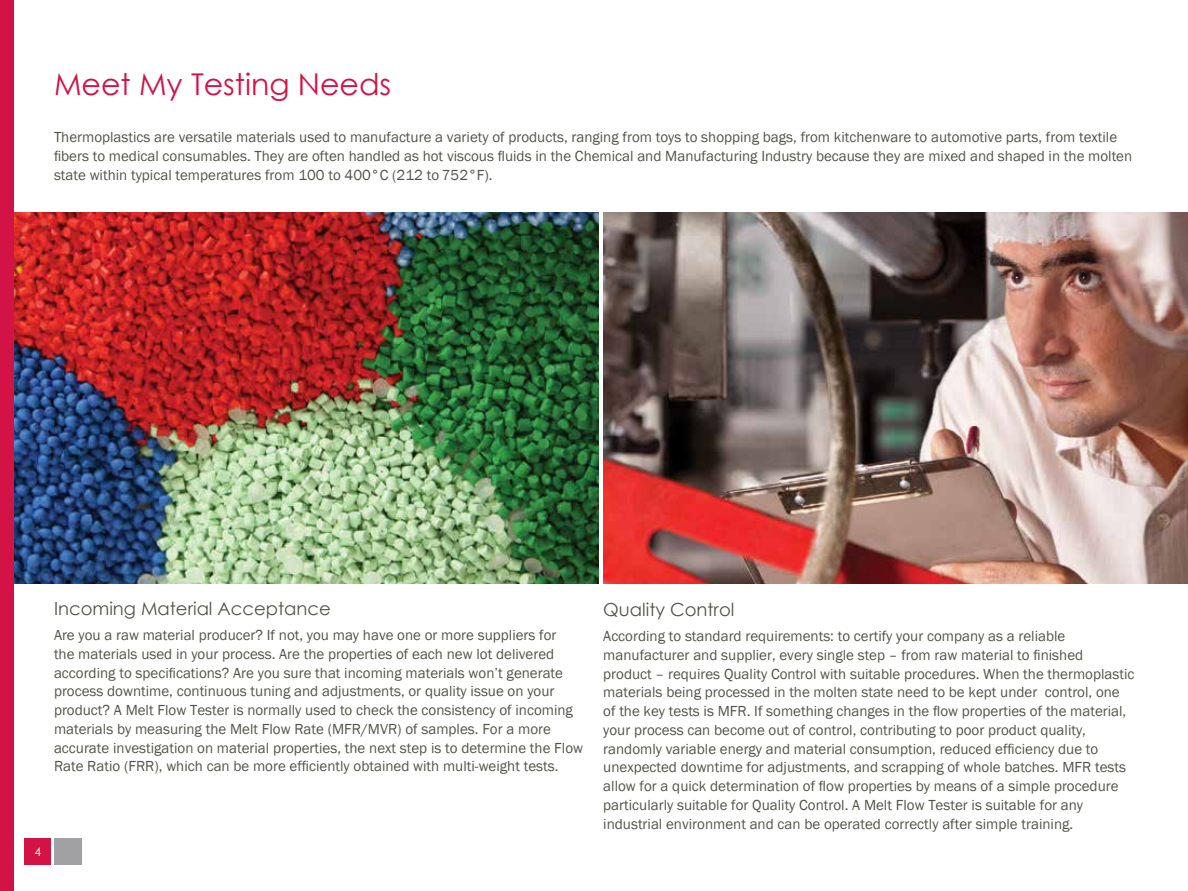
<style>
.page{position:relative;width:1188px;height:891px;background:#fff}
.page>*{position:absolute;margin:0;border:0;box-sizing:border-box;transform-origin:0 0}
.t1{font:30px "Century Gothic";color:#d31245}
.t2{font:18px "Century Gothic";color:#54534a}
.t3{font:15px/18.8px "Franklin Gothic";color:#54534a}
.t4{font:12px "Century Gothic";color:#fff}
</style>
<div class="page">
<div style="left:24px;top:838px;width:27px;height:27px;background:#d31245"></div>
<div style="left:54px;top:838px;width:27px;height:27px;background:#a1a1a4"></div>
<img style="left:14px;top:212px;width:585px;height:372px">
<img style="left:603px;top:212px;width:584px;height:372px">
<div style="left:0;top:0;width:14px;height:891px;background:#d31245"></div>
<hr style="left:1187px;top:212px;width:1px;height:372px;background:#bec0c2">
<h1 class="t1" style="left:54px;top:63px;width:339px">Meet My Testing Needs</h1>
<p class="t3" style="left:54px;top:128px;width:1080px">Thermoplastics are versatile materials used to manufacture a variety of products, ranging from toys to shopping bags, from kitchenware to automotive parts, from textile fibers to medical consumables. They are often handled as hot viscous fluids in the Chemical and Manufacturing Industry because they are mixed and shaped in the molten state within typical temperatures from 100 to 400°C (212 to 752°F).</p>
<p class="t2" style="left:54px;top:595px;width:278px">Incoming Material Acceptance</p>
<p class="t3" style="left:54px;top:626px;width:531px">Are you a raw material producer? If not, you may have one or more suppliers for<br>the materials used in your process. Are the properties of each new lot delivered according to specifications? Are you sure that incoming materials won’t generate process downtime, continuous tuning and adjustments, or quality issue on your product? A Melt Flow Tester is normally used to check the consistency of incoming materials by measuring the Melt Flow Rate (MFR/MVR) of samples. For a more accurate investigation on material properties, the next step is to determine the Flow Rate Ratio (FRR), which can be more efficiently obtained with multi-weight tests.</p>
<p class="t4" style="left:34px;top:844px;width:8px">4</p>
<p class="t2" style="left:603px;top:597px;width:133px">Quality Control</p>
<p class="t3" style="left:603px;top:627px;width:533px">According to standard requirements: to certify your company as a reliable manufacturer and supplier, every single step – from raw material to finished product – requires Quality Control with suitable procedures. When the thermoplastic materials being processed in the molten state need to be kept under control, one of the key tests is MFR. If something changes in the flow properties of the material, your process can become out of control, contributing to poor product quality, randomly variable energy and material consumption, reduced efficiency due to unexpected downtime for adjustments, and scrapping of whole batches. MFR tests allow for a quick determination of flow properties by means of a simple procedure particularly suitable for Quality Control. A Melt Flow Tester is suitable for any industrial environment and can be operated correctly after simple training.</p>
</div>
